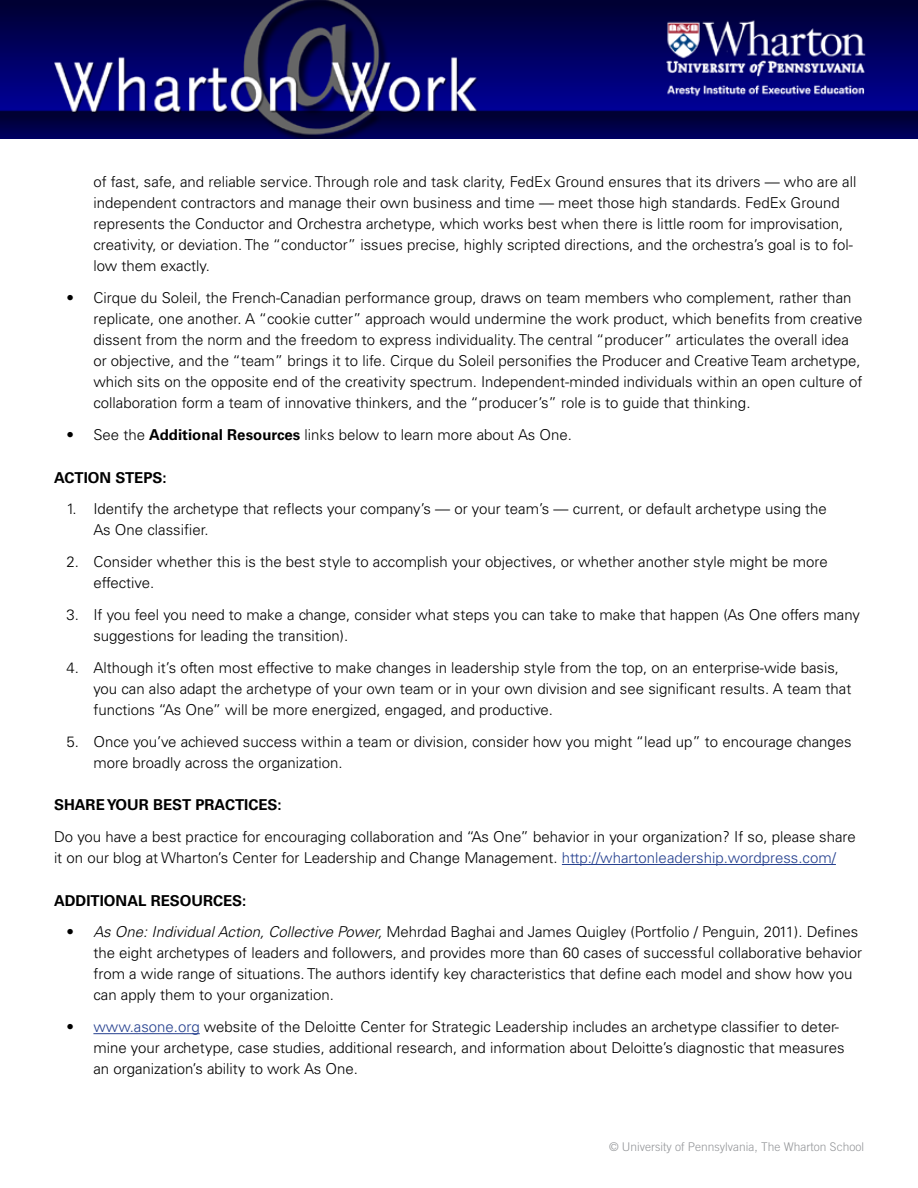
<style>
.page{position:relative;width:918px;height:1188px;background:#fff}
.page>*{position:absolute;margin:0;border:0;box-sizing:border-box;transform-origin:0 0}
.t1{font:300 15px/21px "Univers";color:#000}
.t2{font:700 15px "Univers";color:#000}
.t3{font:300 12px "Trade Gothic";color:#939598}
.s1{font-weight:700}
.s2{color:#25408f}
.s3{font-style:italic}
</style>
<div class="page">
<img style="left:0;top:0;width:918px;height:138px">
<hr style="left:562px;top:864px;width:274px;height:1px;background:#25408f">
<hr style="left:93px;top:1033px;width:107px;height:1px;background:#25408f">
<p class="t1" style="left:93px;top:172px;width:765px">of fast, safe, and reliable service. Through role and task clarity, FedEx Ground ensures that its drivers — who are all independent contractors and manage their own business and time — meet those high standards. FedEx Ground represents the Conductor and Orchestra archetype, which works best when there is little room for improvisation, creativity, or deviation. The “conductor” issues precise, highly scripted directions, and the orchestra’s goal is to fol&shy;low them exactly.</p>
<p class="t1" style="left:93px;top:287px;width:771px;text-indent:-27px">• Cirque du Soleil, the French-Canadian performance group, draws on team members who complement, rather than replicate, one another. A “cookie cutter” approach would undermine the work product, which benefits from creative dissent from the norm and the freedom to express individuality. The central “producer” articulates the overall idea or objective, and the “team” brings it to life. Cirque du Soleil personifies the Producer and Creative Team archetype, which sits on the opposite end of the creativity spectrum. Independent-minded individuals within an open culture of collaboration form a team of innovative thinkers, and the “producer’s” role is to guide that thinking.</p>
<p class="t1" style="left:66px;top:424px;width:507px">• See the <span class="s1">Additional Resources</span> links below to learn more about As One.</p>
<p class="t2" style="left:54px;top:469px;width:114px">ACTION STEPS:</p>
<p class="t1" style="left:93px;top:499px;width:735px;text-indent:-27px">1. Identify the archetype that reflects your company’s — or your team’s — current, or default archetype using the<br>As One classifier.</p>
<p class="t1" style="left:93px;top:551px;width:736px;text-indent:-27px">2. Consider whether this is the best style to accomplish your objectives, or whether another style might be more effective.</p>
<p class="t1" style="left:93px;top:604px;width:768px;text-indent:-27px">3. If you feel you need to make a change, consider what steps you can take to make that happen (As One offers many suggestions for leading the transition).</p>
<p class="t1" style="left:93px;top:657px;width:759px;text-indent:-27px">4. Although it’s often most effective to make changes in leadership style from the top, on an enterprise-wide basis, you can also adapt the archetype of your own team or in your own division and see significant results. A team that functions “As One” will be more energized, engaged, and productive.</p>
<p class="t1" style="left:93px;top:731px;width:760px;text-indent:-27px">5. Once you’ve achieved success within a team or division, consider how you might “lead up” to encourage changes more broadly across the organization.</p>
<p class="t2" style="left:54px;top:796px;width:229px">SHARE YOUR BEST PRACTICES:</p>
<p class="t1" style="left:54px;top:826px;width:803px">Do you have a best practice for encouraging collaboration and “As One” behavior in your organization? If so, please share it on our blog at Wharton’s Center for Leadership and Change Management. <span class="s2">http://whartonleadership.wordpress.com/</span></p>
<p class="t2" style="left:54px;top:892px;width:194px">ADDITIONAL RESOURCES:</p>
<p class="t1" style="left:93px;top:922px;width:770px;text-indent:-27px">• <span class="s3">As One: Individual Action, Collective Power,</span> Mehrdad Baghai and James Quigley (Portfolio / Penguin, 2011). Defines the eight archetypes of leaders and followers, and provides more than 60 cases of successful collaborative behavior from a wide range of situations. The authors identify key characteristics that define each model and show how you can apply them to your organization.</p>
<p class="t1" style="left:93px;top:1016px;width:753px;text-indent:-27px">• <span class="s2">www.asone.org</span> website of the Deloitte Center for Strategic Leadership includes an archetype classifier to deter&shy;mine your archetype, case studies, additional research, and information about Deloitte’s diagnostic that measures an organization’s ability to work As One.</p>
<p class="t3" style="left:609px;top:1140px;width:256px">© University of Pennsylvania, The Wharton School</p>
</div>
